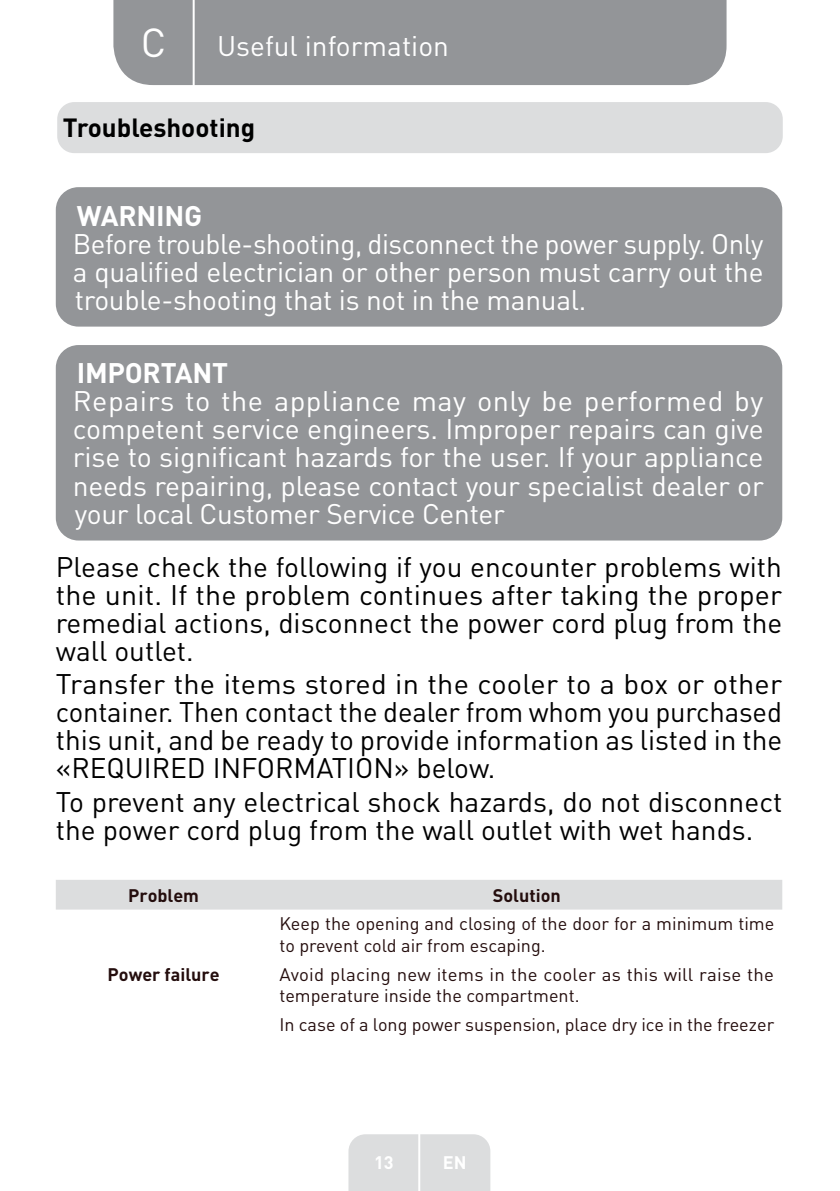
<style>
.page{position:relative;width:840px;height:1191px;background:#fff}
.page>*{position:absolute;margin:0;border:0;box-sizing:border-box;transform-origin:0 0}
.t1{font:40px "DIN Pro";color:#fff}
.t2{font:28px/28px "DIN Pro";color:#000;text-align:justify}
.t3{font:28px/28px "DIN Pro";letter-spacing:-.01em;color:#fff;text-align:justify}
.t4{font:700 28px "DIN Pro";letter-spacing:-.01em;color:#fff}
.t5{font:700 26px "DIN Pro";color:#000}
.t6{font:18px/21.6px "DIN Pro";color:#240d0d}
.t7{font:700 18px "DIN Pro";color:#240d0d}
.t8{font:700 18px "DIN Pro";color:#fff}
</style>
<div class="page">
<div style="left:113px;top:0;width:613px;height:85px;background:#939598"></div>
<div style="left:348px;top:1134px;width:142px;height:57px;background:#dcddde"></div>
<hr style="left:418px;top:1111px;width:2px;height:80px;background:#fff">
<hr style="left:192px;top:0;width:2px;height:88px;background:#fff">
<div style="left:57px;top:102px;width:725px;height:51px;background:#dcddde;border-radius:17px"></div>
<div style="left:56px;top:187px;width:725px;height:139px;background:#939598;border-radius:23px"></div>
<div style="left:56px;top:345px;width:725px;height:195px;background:#939598;border-radius:23px"></div>
<div style="left:56px;top:880px;width:725px;height:29px;background:#dcddde"></div>
<h1 class="t1" style="left:141px;top:15px;width:27px">C</h1>
<p class="t3" style="left:217px;top:31px;width:233px">Useful information</p>
<p class="t5" style="left:63px;top:110px;width:194px">Troubleshooting</p>
<p class="t4" style="left:77px;top:196px;width:127px">WARNING</p>
<p class="t3" style="left:73px;top:228px;width:691px">Before trouble-shooting, disconnect the power supply. Only a qualified electrician or other person must carry out the trouble-shooting that is not in the manual.</p>
<p class="t4" style="left:77px;top:354px;width:153px">IMPORTANT</p>
<p class="t3" style="left:73px;top:386px;width:692px">Repairs to the appliance may only be performed by competent service engineers. Improper repairs can give rise to significant hazards for the user. If your appliance needs repairing, please contact your specialist dealer or your local Customer Service Center</p>
<p class="t2" style="left:56px;top:551px;width:727px">Please check the following if you encounter problems with the unit. If the problem continues after taking the proper remedial actions, disconnect the power cord plug from the wall outlet.</p>
<p class="t2" style="left:56px;top:669px;width:727px">Transfer the items stored in the cooler to a box or other container. Then contact the dealer from whom you purchased this unit, and be ready to provide information as listed in the «REQUIRED INFORMATION» below.</p>
<p class="t2" style="left:56px;top:787px;width:727px">To prevent any electrical shock hazards, do not disconnect the power cord plug from the wall outlet with wet hands.</p>
<p class="t7" style="left:128px;top:883px;width:72px">Problem</p>
<p class="t7" style="left:492px;top:883px;width:69px">Solution</p>
<p class="t7" style="left:108px;top:962px;width:113px">Power failure</p>
<p class="t6" style="left:279px;top:911px;width:496px">Keep the opening and closing of the door for a minimum time to prevent cold air from escaping.</p>
<p class="t6" style="left:279px;top:961px;width:495px">Avoid placing new items in the cooler as this will raise the temperature inside the compartment.</p>
<p class="t6" style="left:279px;top:1012px;width:496px">In case of a long power suspension, place dry ice in the freezer</p>
<p class="t8" style="left:374px;top:1150px;width:21px">13</p>
<p class="t8" style="left:442px;top:1150px;width:25px">EN</p>
</div>
